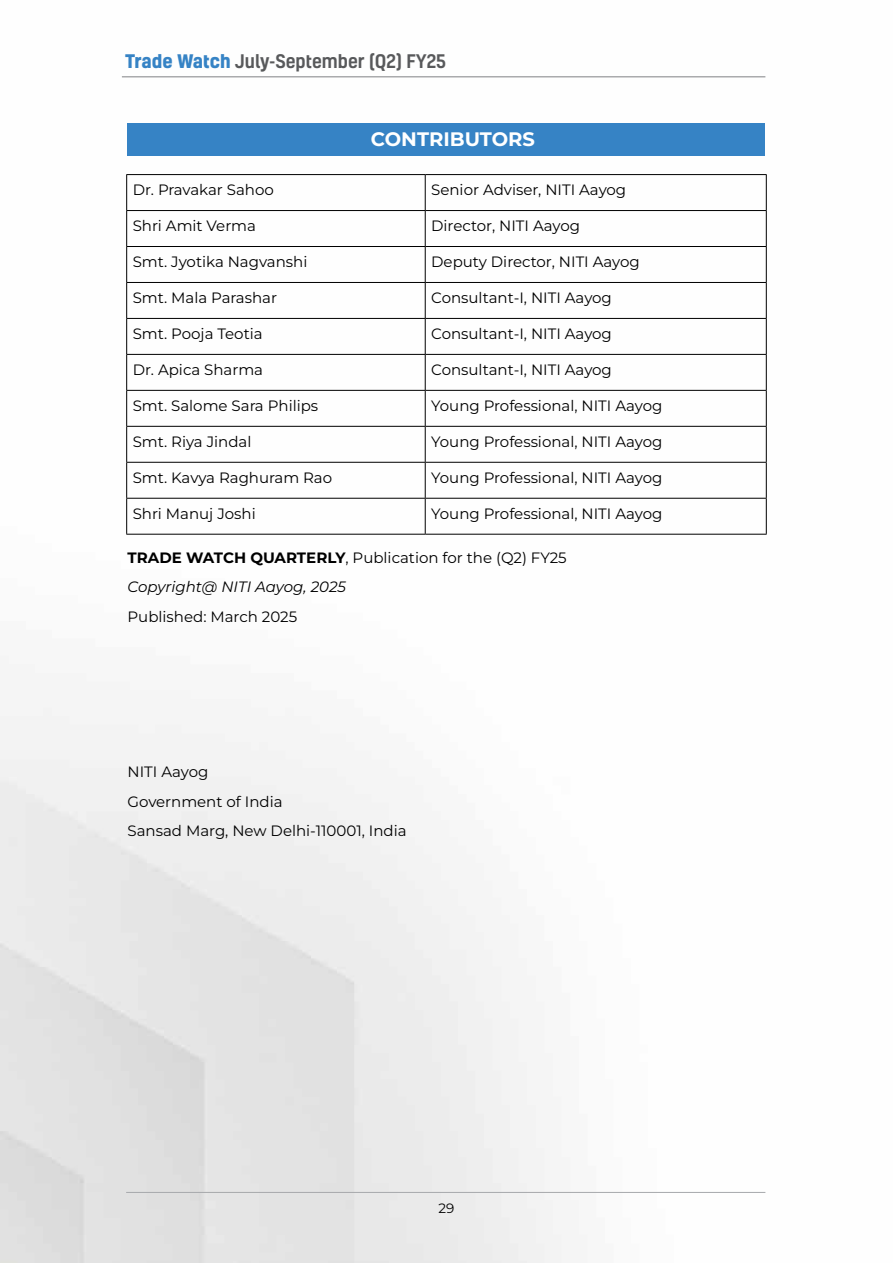
<style>
.page{position:relative;width:893px;height:1263px;background:#fff}
.page>*{position:absolute;margin:0;border:0;box-sizing:border-box;transform-origin:0 0}
.t1{font:700 19.5px "Montserrat";color:#fff}
.t2{font:500 18px "Kelson";color:#58595b}
.t3{font:15px/29.5px "Montserrat";color:#000}
.t4{font:13.5px "Montserrat";color:#000}
.s1{font-weight:700;color:#3683c5}
.s2{font-weight:700}
.s3{font-style:italic}
</style>
<div class="page">
<img style="left:0;top:76px;width:766px;height:1187px">
<hr style="left:122px;top:76px;width:643px;height:1px;background:#808285">
<hr style="left:126px;top:1192px;width:639px;height:1px;background:#a7a9ac">
<div style="left:128px;top:123px;width:637px;height:33px;background:#3683c5"></div>
<hr style="left:126px;top:174px;width:299px;height:1px;background:#000">
<hr style="left:126px;top:175px;width:1px;height:35px;background:#000">
<hr style="left:425px;top:174px;width:342px;height:1px;background:#000">
<hr style="left:425px;top:175px;width:1px;height:35px;background:#000">
<hr style="left:766px;top:175px;width:1px;height:35px;background:#000">
<hr style="left:126px;top:210px;width:299px;height:1px;background:#000">
<hr style="left:126px;top:211px;width:1px;height:35px;background:#000">
<hr style="left:425px;top:210px;width:342px;height:1px;background:#000">
<hr style="left:425px;top:211px;width:1px;height:35px;background:#000">
<hr style="left:766px;top:211px;width:1px;height:35px;background:#000">
<hr style="left:126px;top:246px;width:299px;height:1px;background:#000">
<hr style="left:126px;top:247px;width:1px;height:35px;background:#000">
<hr style="left:425px;top:246px;width:342px;height:1px;background:#000">
<hr style="left:425px;top:247px;width:1px;height:35px;background:#000">
<hr style="left:766px;top:247px;width:1px;height:35px;background:#000">
<hr style="left:126px;top:282px;width:299px;height:1px;background:#000">
<hr style="left:126px;top:283px;width:1px;height:35px;background:#000">
<hr style="left:425px;top:282px;width:342px;height:1px;background:#000">
<hr style="left:425px;top:283px;width:1px;height:35px;background:#000">
<hr style="left:766px;top:283px;width:1px;height:35px;background:#000">
<hr style="left:126px;top:318px;width:299px;height:1px;background:#000">
<hr style="left:126px;top:319px;width:1px;height:35px;background:#000">
<hr style="left:425px;top:318px;width:342px;height:1px;background:#000">
<hr style="left:425px;top:319px;width:1px;height:35px;background:#000">
<hr style="left:766px;top:319px;width:1px;height:35px;background:#000">
<hr style="left:126px;top:354px;width:299px;height:1px;background:#000">
<hr style="left:126px;top:355px;width:1px;height:35px;background:#000">
<hr style="left:425px;top:354px;width:342px;height:1px;background:#000">
<hr style="left:425px;top:355px;width:1px;height:35px;background:#000">
<hr style="left:766px;top:355px;width:1px;height:35px;background:#000">
<hr style="left:126px;top:390px;width:299px;height:1px;background:#000">
<hr style="left:126px;top:391px;width:1px;height:35px;background:#000">
<hr style="left:425px;top:390px;width:342px;height:1px;background:#000">
<hr style="left:425px;top:391px;width:1px;height:35px;background:#000">
<hr style="left:766px;top:391px;width:1px;height:35px;background:#000">
<hr style="left:126px;top:426px;width:299px;height:1px;background:#000">
<hr style="left:126px;top:427px;width:1px;height:35px;background:#000">
<hr style="left:425px;top:426px;width:342px;height:1px;background:#000">
<hr style="left:425px;top:427px;width:1px;height:35px;background:#000">
<hr style="left:766px;top:427px;width:1px;height:35px;background:#000">
<hr style="left:126px;top:462px;width:299px;height:1px;background:#000">
<hr style="left:126px;top:463px;width:1px;height:35px;background:#000">
<hr style="left:425px;top:462px;width:342px;height:1px;background:#000">
<hr style="left:425px;top:463px;width:1px;height:35px;background:#000">
<hr style="left:766px;top:463px;width:1px;height:35px;background:#000">
<hr style="left:126px;top:498px;width:299px;height:1px;background:#000">
<hr style="left:126px;top:499px;width:1px;height:35px;background:#000">
<hr style="left:425px;top:498px;width:342px;height:1px;background:#000">
<hr style="left:425px;top:499px;width:1px;height:35px;background:#000">
<hr style="left:766px;top:499px;width:1px;height:35px;background:#000">
<hr style="left:126px;top:534px;width:299px;height:1px;background:#000">
<hr style="left:425px;top:534px;width:342px;height:1px;background:#000">
<p class="t2" style="left:125px;top:49px;width:323px"><span class="s1">Trade Watch</span> July-September (Q2) FY25</p>
<h1 class="t1" style="left:371px;top:125px;width:166px">CONTRIBUTORS</h1>
<p class="t3" style="left:133px;top:175px;width:143px">Dr. Pravakar Sahoo</p>
<p class="t3" style="left:431px;top:175px;width:197px">Senior Adviser, NITI Aayog</p>
<p class="t3" style="left:133px;top:211px;width:125px">Shri Amit Verma</p>
<p class="t3" style="left:431px;top:211px;width:150px">Director, NITI Aayog</p>
<p class="t3" style="left:133px;top:247px;width:176px">Smt. Jyotika Nagvanshi</p>
<p class="t3" style="left:431px;top:247px;width:210px">Deputy Director, NITI Aayog</p>
<p class="t3" style="left:133px;top:282px;width:146px">Smt. Mala Parashar</p>
<p class="t3" style="left:431px;top:282px;width:182px">Consultant-I, NITI Aayog</p>
<p class="t3" style="left:133px;top:318px;width:131px">Smt. Pooja Teotia</p>
<p class="t3" style="left:431px;top:318px;width:182px">Consultant-I, NITI Aayog</p>
<p class="t3" style="left:133px;top:354px;width:132px">Dr. Apica Sharma</p>
<p class="t3" style="left:431px;top:354px;width:182px">Consultant-I, NITI Aayog</p>
<p class="t3" style="left:133px;top:390px;width:187px">Smt. Salome Sara Philips</p>
<p class="t3" style="left:431px;top:390px;width:233px">Young Professional, NITI Aayog</p>
<p class="t3" style="left:133px;top:426px;width:120px">Smt. Riya Jindal</p>
<p class="t3" style="left:431px;top:426px;width:233px">Young Professional, NITI Aayog</p>
<p class="t3" style="left:133px;top:462px;width:201px">Smt. Kavya Raghuram Rao</p>
<p class="t3" style="left:431px;top:462px;width:233px">Young Professional, NITI Aayog</p>
<p class="t3" style="left:133px;top:498px;width:125px">Shri Manuj Joshi</p>
<p class="t3" style="left:431px;top:498px;width:233px">Young Professional, NITI Aayog</p>
<p class="t3" style="left:128px;top:542px;width:441px"><span class="s2">TRADE WATCH QUARTERLY</span>, Publication for the (Q2) FY25<br><span class="s3">Copyright@ NITI Aayog, 2025</span></p>
<p class="t3" style="left:128px;top:601px;width:171px">Published: March 2025</p>
<p class="t3" style="left:128px;top:757px;width:281px">NITI Aayog<br>Government of India<br>Sansad Marg, New Delhi-110001, India</p>
<p class="t4" style="left:439px;top:1199px;width:17px">29</p>
</div>
